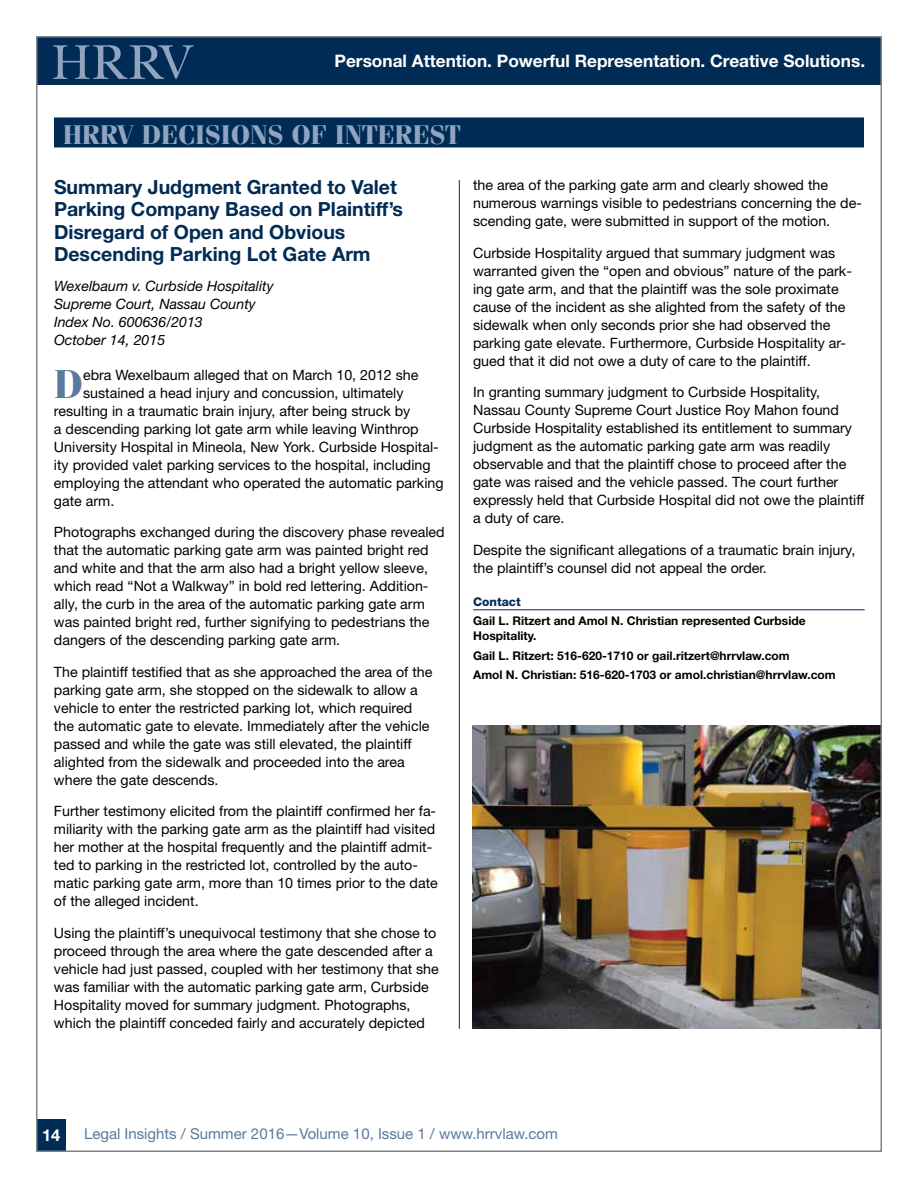
<style>
.page{position:relative;width:918px;height:1188px;background:#fff}
.page>*{position:absolute;margin:0;border:0;box-sizing:border-box;transform-origin:0 0}
.t1{font:700 40.2px "Fenice";color:#59799d}
.t2{font:700 27px "Fenice";color:#90a4c0}
.t3{font:700 19.5px/22.5px "Helvetica Neue LT Std";color:#002b54}
.t4{font:700 17.25px "Helvetica Neue LT Std";color:#fff}
.t5{font:700 16.5px "Helvetica Neue LT Std";color:#fff}
.t6{font:15px "Helvetica Neue LT Std";color:#59799d}
.t7{font:14.25px/18px "Helvetica Neue LT Std";color:#000}
.t8{font:italic 14.25px/18px "Helvetica Neue LT Std";color:#000}
.t9{font:700 12px/15px "Helvetica Neue LT Std";color:#000}
.t10{font:800 12px "Helvetica Neue LT Std";color:#002b54}
</style>
<div class="page">
<div style="left:37px;top:1119px;width:29px;height:32px;background:#002b54"></div>
<div style="left:36px;top:36px;width:846px;height:49px;background:#002b54"></div>
<svg style="left:53px;top:45px;width:141px;height:34px"></svg>
<hr style="left:459px;top:180px;width:1px;height:849px;background:#002b54">
<img style="left:472px;top:725px;width:407px;height:304px">
<div style="left:54px;top:117px;width:810px;height:30px;background:#002b54"></div>
<hr style="left:473px;top:609px;width:392px;height:1px;background:#002b54">
<p class="t4" style="left:335px;top:50px;width:532px">Personal Attention. Powerful Representation. Creative Solutions.</p>
<h2 class="t2" style="left:63px;top:119px;width:399px">HRRV DECISIONS OF INTEREST</h2>
<h3 class="t3" style="left:54px;top:175px;width:351px">Summary Judgment Granted to Valet Parking Company Based on Plaintiff’s Disregard of Open and Obvious Descending Parking Lot Gate Arm</h3>
<p class="t8" style="left:54px;top:277px;width:221px">Wexelbaum v. Curbside Hospitality<br>Supreme Court, Nassau County<br>Index No. 600636/2013<br>October 14, 2015</p>
<h1 class="t1" style="left:54px;top:360px;width:31px">D</h1>
<p class="t7" style="left:83px;top:366px;width:337px">ebra Wexelbaum alleged that on March 10, 2012 she</p>
<p class="t7" style="left:83px;top:384px;width:322px">sustained a head injury and concussion, ultimately</p>
<p class="t7" style="left:54px;top:402px;width:358px">resulting in a traumatic brain injury, after being struck by</p>
<p class="t7" style="left:54px;top:420px;width:366px">a descending parking lot gate arm while leaving Winthrop</p>
<p class="t7" style="left:54px;top:438px;width:386px">University Hospital in Mineola, New York. Curbside Hospital-</p>
<p class="t7" style="left:54px;top:456px;width:378px">ity provided valet parking services to the hospital, including</p>
<p class="t7" style="left:54px;top:474px;width:391px">employing the attendant who operated the automatic parking</p>
<p class="t7" style="left:54px;top:492px;width:62px">gate arm.</p>
<p class="t7" style="left:54px;top:523px;width:392px">Photographs exchanged during the discovery phase revealed that the automatic parking gate arm was painted bright red and white and that the arm also had a bright yellow sleeve, which read “Not a Walkway” in bold red lettering. Addition&shy;ally, the curb in the area of the automatic parking gate arm was painted bright red, further signifying to pedestrians the dangers of the descending parking gate arm.</p>
<p class="t7" style="left:54px;top:663px;width:380px">The plaintiff testified that as she approached the area of the parking gate arm, she stopped on the sidewalk to allow a vehicle to enter the restricted parking lot, which required the automatic gate to elevate. Immediately after the vehicle passed and while the gate was still elevated, the plaintiff alighted from the sidewalk and proceeded into the area where the gate descends.</p>
<p class="t7" style="left:54px;top:802px;width:385px">Further testimony elicited from the plaintiff confirmed her fa&shy;miliarity with the parking gate arm as the plaintiff had visited her mother at the hospital frequently and the plaintiff admit&shy;ted to parking in the restricted lot, controlled by the auto&shy;matic parking gate arm, more than 10 times prior to the date of the alleged incident.</p>
<p class="t7" style="left:54px;top:924px;width:386px">Using the plaintiff’s unequivocal testimony that she chose to proceed through the area where the gate descended after a vehicle had just passed, coupled with her testimony that she was familiar with the automatic parking gate arm, Curbside Hospitality moved for summary judgment. Photographs, which the plaintiff conceded fairly and accurately depicted</p>
<p class="t7" style="left:473px;top:176px;width:390px">the area of the parking gate arm and clearly showed the numerous warnings visible to pedestrians concerning the de&shy;scending gate, were submitted in support of the motion.</p>
<p class="t7" style="left:473px;top:243px;width:380px">Curbside Hospitality argued that summary judgment was warranted given the “open and obvious” nature of the park&shy;ing gate arm, and that the plaintiff was the sole proximate cause of the incident as she alighted from the safety of the sidewalk when only seconds prior she had observed the parking gate elevate. Furthermore, Curbside Hospitality ar&shy;gued that it did not owe a duty of care to the plaintiff.</p>
<p class="t7" style="left:473px;top:383px;width:393px">In granting summary judgment to Curbside Hospitality, Nassau County Supreme Court Justice Roy Mahon found Curbside Hospitality established its entitlement to summary judgment as the automatic parking gate arm was readily observable and that the plaintiff chose to proceed after the gate was raised and the vehicle passed. The court further expressly held that Curbside Hospital did not owe the plaintiff a duty of care.</p>
<p class="t7" style="left:473px;top:540px;width:384px">Despite the significant allegations of a traumatic brain injury, the plaintiff’s counsel did not appeal the order.</p>
<p class="t10" style="left:473px;top:594px;width:49px">Contact</p>
<p class="t9" style="left:473px;top:613px;width:334px">Gail L. Ritzert and Amol N. Christian represented Curbside<br>Hospitality.</p>
<p class="t9" style="left:473px;top:645px;width:364px;line-height:19.5px">Gail L. Ritzert: 516-620-1710 or gail.ritzert@hrrvlaw.com<br>Amol N. Christian: 516-620-1703 or amol.christian@hrrvlaw.com</p>
<p class="t5" style="left:42px;top:1125px;width:20px">14</p>
<p class="t6" style="left:84px;top:1124px;width:475px">Legal Insights / Summer 2016—Volume 10, Issue 1 / www.hrrvlaw.com</p>
</div>
